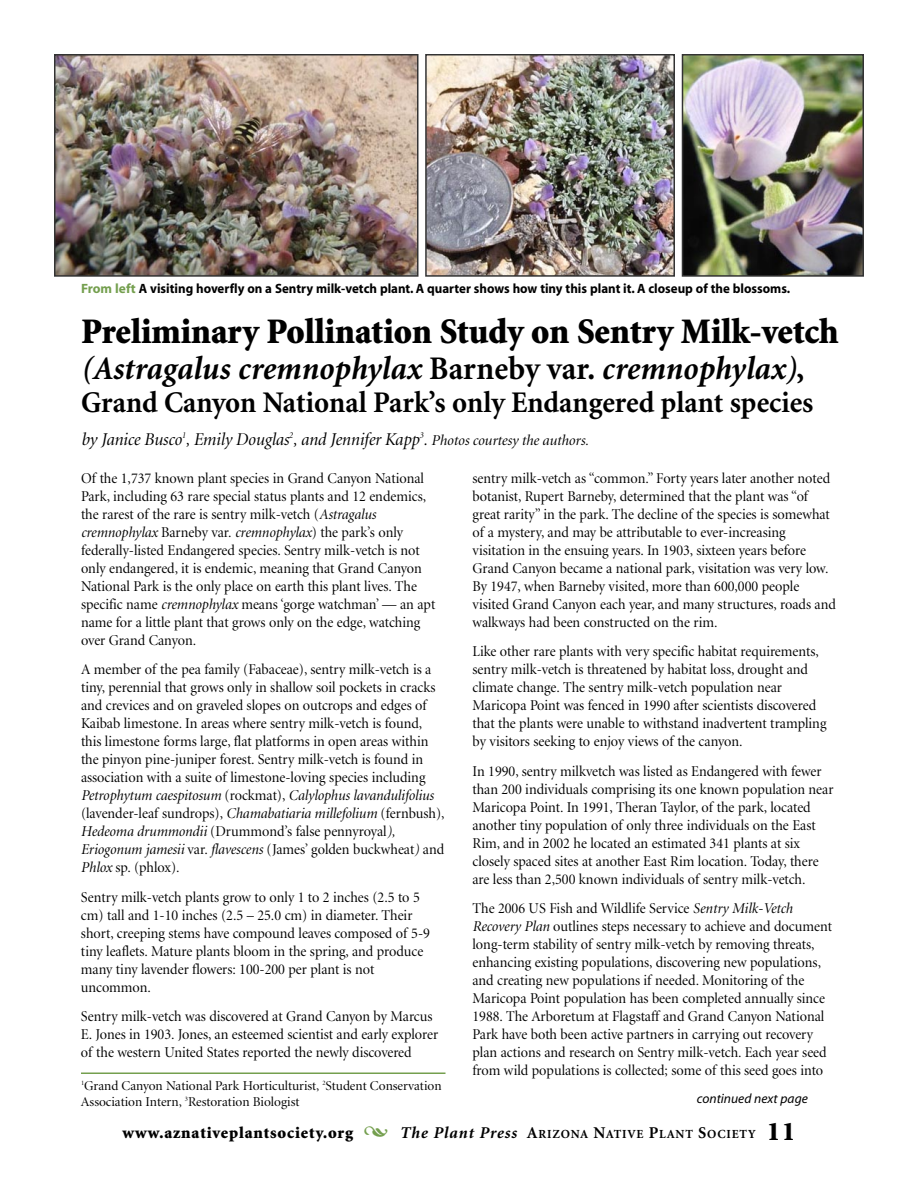
<style>
.page{position:relative;width:918px;height:1188px;background:#fff}
.page>*{position:absolute;margin:0;border:0;box-sizing:border-box;transform-origin:0 0}
.t1{font:900 36px "Minion";color:#000;scale:.96 1}
.t2{font:italic 700 33px "Minion";color:#000;scale:.96 1}
.t3{font:700 30px "Minion";color:#000;scale:.96 1}
.t4{font:italic 18px "Minion Display";color:#000}
.t5{font:900 16.5px "Minion";letter-spacing:.05em;color:#000}
.t6{font:15px/18px "Minion Display";color:#000;scale:.96 1}
.t7{font:700 13.5px "Myriad";color:#000;scale:.96 1}
.t8{font:13.5px/16.2px "Minion Display";color:#000}
.t9{font:italic 13.5px "Myriad";color:#000}
.t10{font:700 12.3px "Minion";letter-spacing:.065em;color:#000}
.s1{color:#749f4e}
.s2{font-style:normal}
.s3{font-size:15px}
.s4{font-style:italic}
.s5{font-style:italic;font-size:16.5px}
.s6{font-size:16.5px}
.s7{font-weight:900;font-size:27px}
</style>
<div class="page">
<img style="left:57px;top:57px;width:358px;height:217px">
<div style="left:54px;top:54px;width:364px;height:223px;border:2px solid #333"></div>
<img style="left:428px;top:57px;width:244px;height:217px">
<div style="left:425px;top:54px;width:250px;height:223px;border:2px solid #333"></div>
<img style="left:685px;top:57px;width:176px;height:217px">
<div style="left:682px;top:54px;width:182px;height:223px;border:2px solid #333"></div>
<hr style="left:81px;top:1072px;width:365px;height:2px;background:#749f4e">
<p class="t7" style="left:81px;top:283px;width:740px"><span class="s1">From left</span> A visiting hoverfly on a Sentry milk-vetch plant. A quarter shows how tiny this plant it. A closeup of the blossoms.</p>
<h1 class="t1" style="left:81px;top:317px;width:791px">Preliminary Pollination Study on Sentry Milk-vetch</h1>
<h2 class="t2" style="left:81px;top:355px;width:755px">(Astragalus cremnophylax <span class="s2">Barneby var.</span> cremnophylax)<span class="s2">,</span></h2>
<h3 class="t3" style="left:81px;top:390px;width:764px">Grand Canyon National Park’s only Endangered plant species</h3>
<p class="t4" style="left:81px;top:432px;width:509px">by Janice Busco<sup>1</sup>, Emily Douglas<sup>2</sup>, and Jennifer Kapp<sup>3</sup>. <span class="s3">Photos courtesy the authors.</span></p>
<p class="t6" style="left:81px;top:471px;width:371px">Of the 1,737 known plant species in Grand Canyon National Park, including 63 rare special status plants and 12 endemics, the rarest of the rare is sentry milk-vetch (<span class="s4">Astragalus cremnophylax</span> Barneby var. <span class="s4">cremnophylax</span>) the park’s only federally-listed Endangered species. Sentry milk-vetch is not only endangered, it is endemic, meaning that Grand Canyon National Park is the only place on earth this plant lives. The specific name <span class="s4">cremnophylax</span> means ‘gorge watchman’ — an apt name for a little plant that grows only on the edge, watching over Grand Canyon.</p>
<p class="t6" style="left:81px;top:662px;width:380px">A member of the pea family (Fabaceae), sentry milk-vetch is a tiny, perennial that grows only in shallow soil pockets in cracks and crevices and on graveled slopes on outcrops and edges of Kaibab limestone. In areas where sentry milk-vetch is found, this limestone forms large, flat platforms in open areas within the pinyon pine-juniper forest. Sentry milk-vetch is found in association with a suite of limestone-loving species including <span class="s4">Petrophytum caespitosum</span> (rockmat), <span class="s4">Calylophus lavandulifolius </span>(lavender-leaf sundrops), <span class="s4">Chamabatiaria millefolium</span> (fernbush), <span class="s4">Hedeoma drummondii</span> (Drummond’s false pennyroyal<span class="s4">), Eriogonum jamesii</span> var. <span class="s4">flavescens</span> (James’ golden buckwheat<span class="s4">)</span> and <span class="s4">Phlox</span> sp. (phlox).</p>
<p class="t6" style="left:81px;top:889px;width:365px">Sentry milk-vetch plants grow to only 1 to 2 inches (2.5 to 5 cm) tall and 1-10 inches (2.5 – 25.0 cm) in diameter. Their short, creeping stems have compound leaves composed of 5-9 tiny leaflets. Mature plants bloom in the spring, and produce many tiny lavender flowers: 100-200 per plant is not uncommon.</p>
<p class="t6" style="left:81px;top:1008px;width:374px">Sentry milk-vetch was discovered at Grand Canyon by Marcus<br>E. Jones in 1903. Jones, an esteemed scientist and early explorer of the western United States reported the newly discovered</p>
<p class="t8" style="left:81px;top:1078px;width:362px"><sup>1</sup>Grand Canyon National Park Horticulturist, <sup>2</sup>Student Conservation<br>Association Intern, <sup>3</sup>Restoration Biologist</p>
<p class="t6" style="left:472px;top:471px;width:380px">sentry milk-vetch as “common.” Forty years later another noted botanist, Rupert Barneby, determined that the plant was “of great rarity” in the park. The decline of the species is somewhat of a mystery, and may be attributable to ever-increasing visitation in the ensuing years. In 1903, sixteen years before Grand Canyon became a national park, visitation was very low.<br>By 1947, when Barneby visited, more than 600,000 people visited Grand Canyon each year, and many structures, roads and walkways had been constructed on the rim.</p>
<p class="t6" style="left:472px;top:644px;width:370px">Like other rare plants with very specific habitat requirements, sentry milk-vetch is threatened by habitat loss, drought and climate change. The sentry milk-vetch population near Maricopa Point was fenced in 1990 after scientists discovered that the plants were unable to withstand inadvertent trampling by visitors seeking to enjoy views of the canyon.</p>
<p class="t6" style="left:472px;top:763px;width:377px">In 1990, sentry milkvetch was listed as Endangered with fewer than 200 individuals comprising its one known population near Maricopa Point. In 1991, Theran Taylor, of the park, located another tiny population of only three individuals on the East Rim, and in 2002 he located an estimated 341 plants at six closely spaced sites at another East Rim location. Today, there are less than 2,500 known individuals of sentry milk-vetch.</p>
<p class="t6" style="left:472px;top:900px;width:376px">The 2006 US Fish and Wildlife Service <span class="s4">Sentry Milk-Vetch Recovery Plan</span> outlines steps necessary to achieve and document long-term stability of sentry milk-vetch by removing threats, enhancing existing populations, discovering new populations, and creating new populations if needed. Monitoring of the Maricopa Point population has been completed annually since 1988. The Arboretum at Flagstaff and Grand Canyon National Park have both been active partners in carrying out recovery plan actions and research on Sentry milk-vetch. Each year seed from wild populations is collected; some of this seed goes into</p>
<p class="t9" style="left:697px;top:1093px;width:113px">continued next page</p>
<p class="t5" style="left:123px;top:1127px;width:232px">www.aznativeplantsociety.org</p>
<p class="t10" style="left:400px;top:1130px;width:397px"><span class="s5">The Plant Press</span> <span class="s6">A</span>RIZONA <span class="s6">N</span>ATIVE <span class="s6">P</span>LANT <span class="s6">S</span>OCIETY <span class="s7">11</span></p>
</div>
